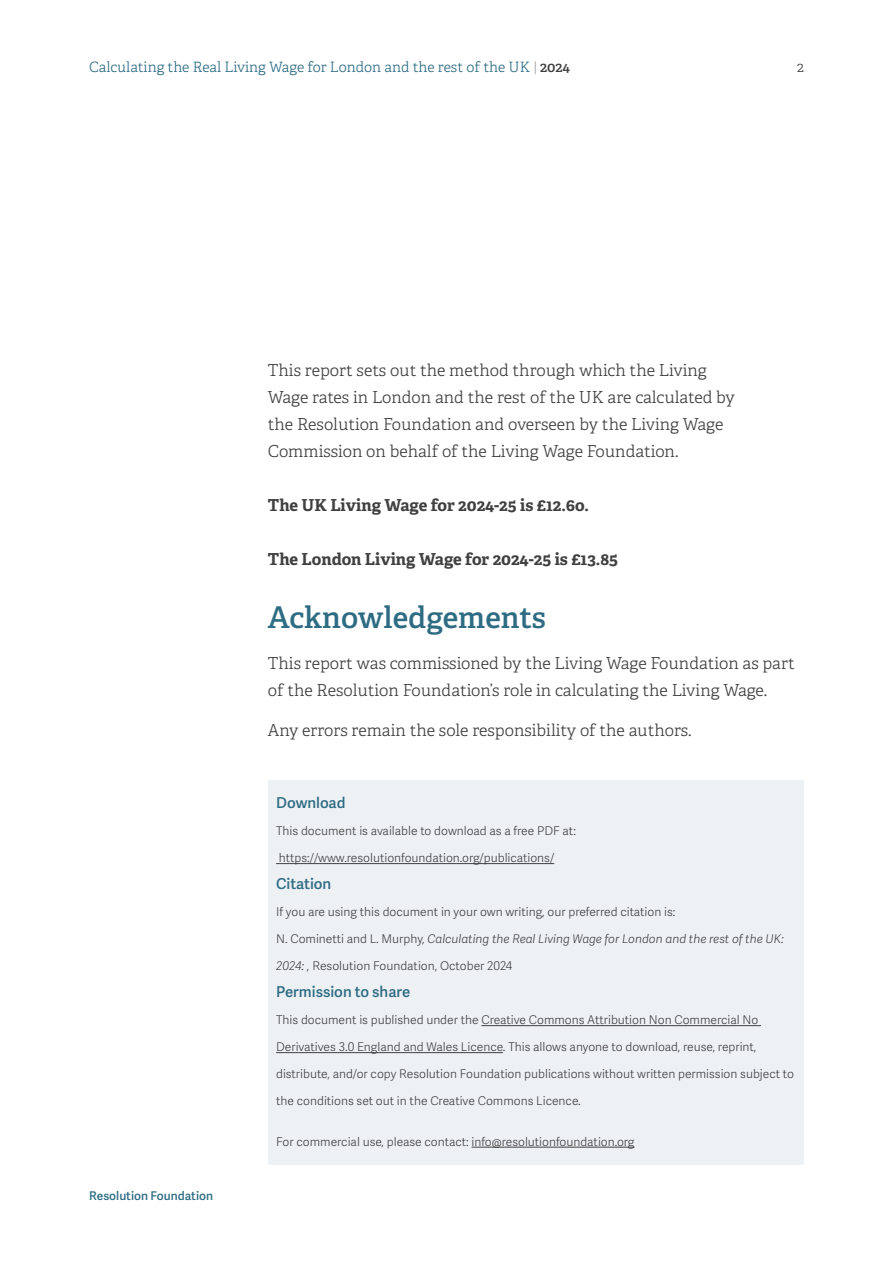
<style>
.page{position:relative;width:893px;height:1263px;background:#fff}
.page>*{position:absolute;margin:0;border:0;box-sizing:border-box;transform-origin:0 0}
.t1{font:600 30px "Adelle";color:#2e6c83}
.t2{font:300 16.5px/27px "Adelle";color:#404040}
.t3{font:700 16.5px "Adelle";color:#404040}
.t4{font:15px "Adelle Sans Sb";color:#2e6c83}
.t5{font:300 14.25px "Adelle";color:#2e6c83}
.t6{font:300 14.25px "Adelle";color:#404040}
.t7{font:12px "Adelle Sans Lt";color:#404040}
.t8{font:italic 12px "Adelle Sans Lt";color:#404040}
.t9{font:12px "Adelle Sans Sb";color:#2e6c83}
.s1{font-family:"Adelle Sans Lt";font-weight:400;color:#9f9f9f}
.s2{font-weight:600;color:#404040}
.s3{font-style:normal}
.s4{font-style:italic}
</style>
<div class="page">
<div style="left:268px;top:780px;width:536px;height:385px;background:#eef1f4"></div>
<hr style="left:276px;top:863px;width:278px;height:1px;background:#404040">
<hr style="left:481px;top:1025px;width:280px;height:1px;background:#404040">
<hr style="left:276px;top:1052px;width:227px;height:1px;background:#404040">
<hr style="left:471px;top:1147px;width:163px;height:1px;background:#404040">
<p class="t5" style="left:89px;top:59px;width:482px">Calculating the Real Living Wage for London and the rest of the UK <span class="s1">|</span> <span class="s2">2024</span></p>
<p class="t6" style="left:797px;top:59px;width:8px">2</p>
<h2 class="t2" style="left:268px;top:357px;width:469px">This report sets out the method through which the Living Wage rates in London and the rest of the UK are calculated by the Resolution Foundation and overseen by the Living Wage Commission on behalf of the Living Wage Foundation.</h2>
<h2 class="t3" style="left:268px;top:495px;width:322px">The UK Living Wage for 2024-25 is £12.6o.</h2>
<h2 class="t3" style="left:268px;top:549px;width:352px">The London Living Wage for 2024-25 is £13.85</h2>
<h1 class="t1" style="left:268px;top:599px;width:280px">Acknowledgements</h1>
<h2 class="t2" style="left:268px;top:650px;width:528px">This report was commissioned by the Living Wage Foundation as part of the Resolution Foundation’s role in calculating the Living Wage.</h2>
<h2 class="t2" style="left:268px;top:717px;width:425px">Any errors remain the sole responsibility of the authors.</h2>
<p class="t9" style="left:89px;top:1187px;width:125px">Resolution Foundation</p>
<p class="t4" style="left:276px;top:792px;width:71px">Download</p>
<p class="t7" style="left:276px;top:823px;width:301px">This document is available to download as a free PDF at:</p>
<p class="t7" style="left:279px;top:850px;width:277px">https://www.resolutionfoundation.org/publications/</p>
<p class="t4" style="left:276px;top:873px;width:57px">Citation</p>
<p class="t7" style="left:276px;top:904px;width:401px">If you are using this document in your own writing, our preferred citation is:</p>
<p class="t8" style="left:276px;top:930px;width:509px"><span class="s3">N. Cominetti and L. Murphy,</span> Calculating the Real Living Wage for London and the rest of the UK:</p>
<p class="t7" style="left:276px;top:958px;width:237px"><span class="s4">2024: ,</span> Resolution Foundation, October 2024</p>
<p class="t4" style="left:276px;top:981px;width:136px">Permission to share</p>
<p class="t7" style="left:276px;top:1012px;width:484px">This document is published under the Creative Commons Attribution Non Commercial No</p>
<p class="t7" style="left:276px;top:1039px;width:482px">Derivatives 3.0 England and Wales Licence. This allows anyone to download, reuse, reprint,</p>
<p class="t7" style="left:276px;top:1066px;width:519px">distribute, and/or copy Resolution Foundation publications without written permission subject to</p>
<p class="t7" style="left:276px;top:1093px;width:306px">the conditions set out in the Creative Commons Licence.</p>
<p class="t7" style="left:276px;top:1133px;width:360px">For commercial use, please contact: info@resolutionfoundation.org</p>
</div>
